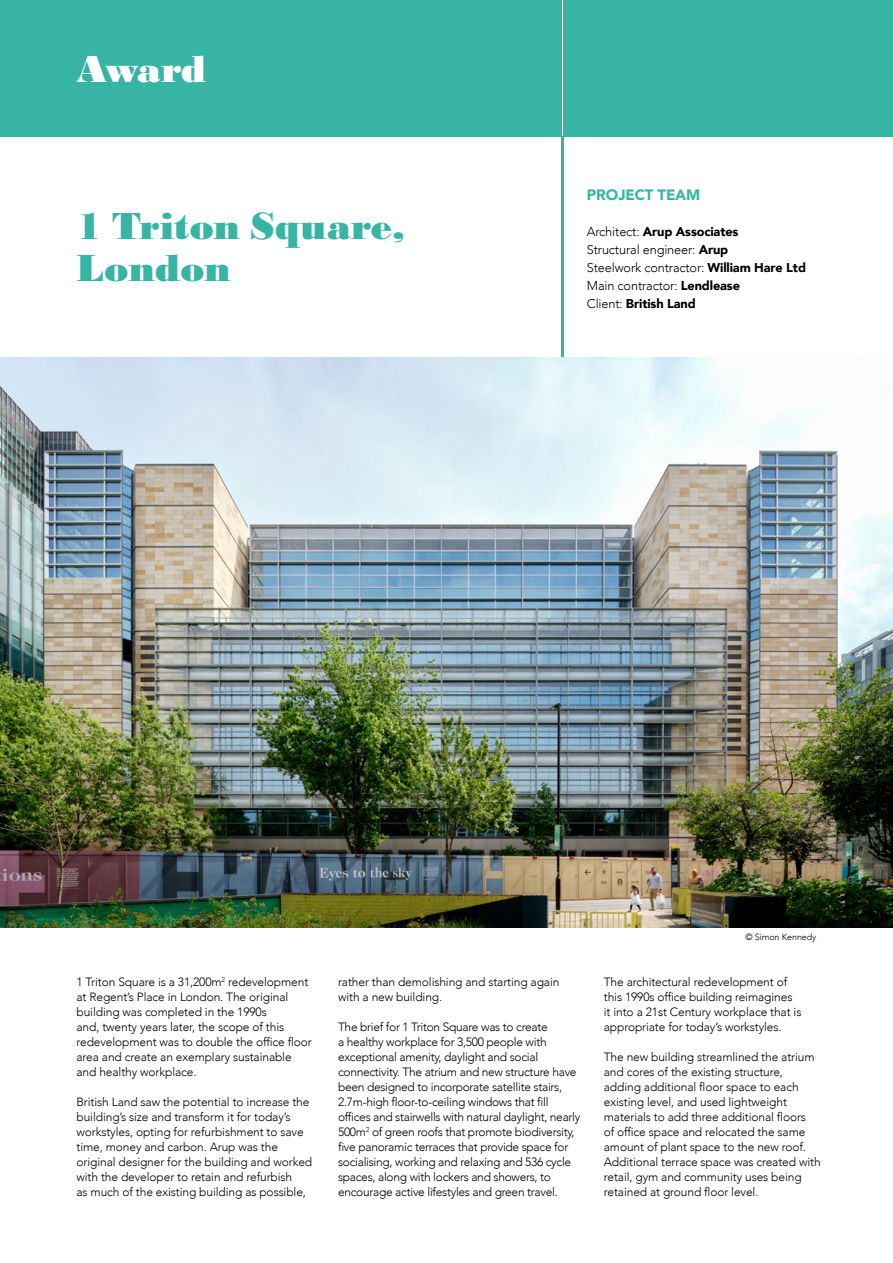
<style>
.page{position:relative;width:893px;height:1263px;background:#fff}
.page>*{position:absolute;margin:0;border:0;box-sizing:border-box;transform-origin:0 0}
.t1{font:700 expanded 39px/42px "Bodoni URW";color:#38b4a5}
.t2{font:700 expanded 39px "Bodoni URW";letter-spacing:-.015em;color:#fff}
.t3{font:900 15px "Avenir";letter-spacing:-.01em;color:#38b4a5}
.t4{font:300 12.75px/18px "Avenir";letter-spacing:-.01em;color:#000}
.t5{font:300 12px/15px "Avenir";letter-spacing:-.01em;color:#000}
.t6{font:300 9px "Avenir";letter-spacing:-.01em;color:#000}
.s1{font-weight:900}
</style>
<div class="page">
<div style="left:0;top:0;width:561px;height:136px;background:#38b4a5"></div>
<div style="left:563px;top:0;width:330px;height:136px;background:#38b4a5"></div>
<hr style="left:561px;top:136px;width:2px;height:221px;background:#38b4a5">
<img style="left:0;top:357px;width:893px;height:570px">
<h1 class="t2" style="left:77px;top:46px;width:131px">Award</h1>
<h1 class="t1" style="left:77px;top:206px;width:330px">1 Triton Square,<br>London</h1>
<p class="t3" style="left:587px;top:182px;width:115px">PROJECT TEAM</p>
<p class="t4" style="left:587px;top:223px;width:221px">Architect: <span class="s1">Arup Associates<br></span>Structural engineer: <span class="s1">Arup<br></span>Steelwork contractor: <span class="s1">William Hare Ltd<br></span>Main contractor: <span class="s1">Lendlease<br></span>Client: <span class="s1">British Land</span></p>
<p class="t6" style="left:745px;top:931px;width:72px">© Simon Kennedy</p>
<p class="t5" style="left:77px;top:974px;width:237px">1 Triton Square is a 31,200m<sup>2</sup> redevelopment at Regent’s Place in London. The original building was completed in the 1990s<br>and, twenty years later, the scope of this redevelopment was to double the office floor area and create an exemplary sustainable and healthy workplace.</p>
<p class="t5" style="left:77px;top:1094px;width:237px">British Land saw the potential to increase the building’s size and transform it for today’s workstyles, opting for refurbishment to save time, money and carbon. Arup was the original designer for the building and worked with the developer to retain and refurbish<br>as much of the existing building as possible,</p>
<p class="t5" style="left:338px;top:974px;width:223px">rather than demolishing and starting again with a new building.</p>
<p class="t5" style="left:338px;top:1019px;width:244px">The brief for 1 Triton Square was to create<br>a healthy workplace for 3,500 people with exceptional amenity, daylight and social connectivity. The atrium and new structure have been designed to incorporate satellite stairs, 2.7m-high floor-to-ceiling windows that fill offices and stairwells with natural daylight, nearly 500m<sup>2</sup> of green roofs that promote biodiversity, five panoramic terraces that provide space for socialising, working and relaxing and 536 cycle spaces, along with lockers and showers, to encourage active lifestyles and green travel.</p>
<p class="t5" style="left:604px;top:974px;width:199px">The architectural redevelopment of this 1990s office building reimagines it into a 21st Century workplace that is appropriate for today’s workstyles.</p>
<p class="t5" style="left:604px;top:1049px;width:218px">The new building streamlined the atrium and cores of the existing structure, adding additional floor space to each existing level, and used lightweight materials to add three additional floors<br>of office space and relocated the same amount of plant space to the new roof.<br>Additional terrace space was created with retail, gym and community uses being retained at ground floor level.</p>
</div>
